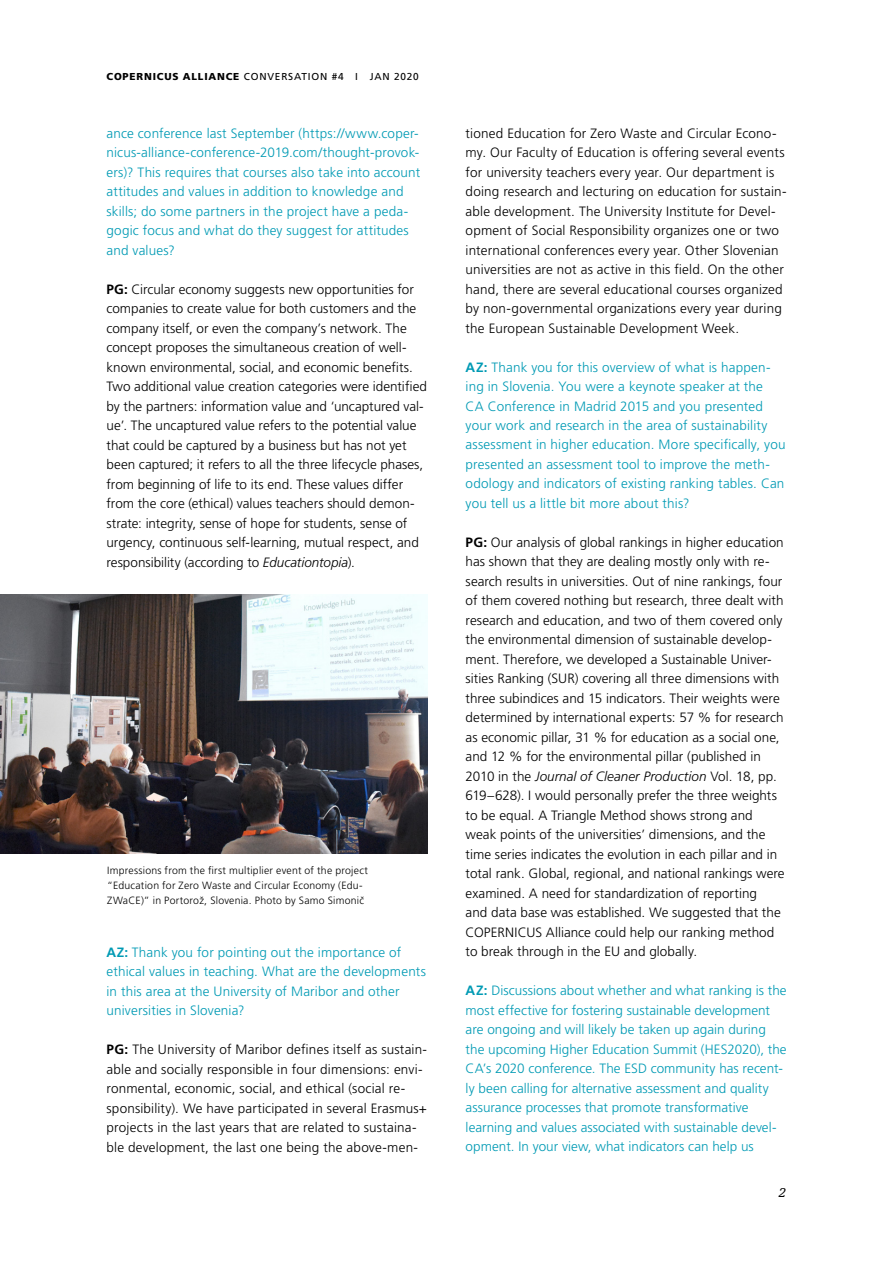
<style>
.page{position:relative;width:893px;height:1263px;background:#fff}
.page>*{position:absolute;margin:0;border:0;box-sizing:border-box;transform-origin:0 0}
.t1{font:300 13.5px/19.5px "Frutiger LT Pro";letter-spacing:.005em;color:#000}
.t2{font:300 13.5px/19.5px "Frutiger LT Pro";letter-spacing:.01em;color:#009ab4}
.t3{font:italic 13.5px "Egyptienne F";color:#000}
.t4{font:300 10.5px/15px "Frutiger LT Pro";letter-spacing:.02em;color:#000}
.t5{font:10.05px "Frutiger LT Pro";letter-spacing:.08em;color:#000}
.s1{font-weight:900}
.s2{font-weight:700}
.s3{font-style:italic}
</style>
<div class="page">
<img style="left:0;top:594px;width:427px;height:260px">
<p class="t5" style="left:107px;top:70px;width:314px"><span class="s1">COPERNICUS ALLIANCE</span> CONVERSATION #4 I JAN 2020</p>
<p class="t2" style="left:107px;top:123px;width:315px">ance conference last September (https://www.coper&shy;nicus-alliance-conference-2019.com/thought-provok&shy;ers)? This requires that courses also take into account attitudes and values in addition to knowledge and skills; do some partners in the project have a peda&shy;gogic focus and what do they suggest for attitudes and values?</p>
<p class="t1" style="left:107px;top:279px;width:322px"><span class="s2">PG:</span> Circular economy suggests new opportunities for companies to create value for both customers and the company itself, or even the company’s network. The concept proposes the simultaneous creation of well&shy;known environmental, social, and economic benefits.<br>Two additional value creation categories were identified by the partners: information value and ‘uncaptured val&shy;ue’. The uncaptured value refers to the potential value that could be captured by a business but has not yet been captured; it refers to all the three lifecycle phases, from beginning of life to its end. These values differ from the core (ethical) values teachers should demon&shy;strate: integrity, sense of hope for students, sense of urgency, continuous self-learning, mutual respect, and responsibility (according to <span class="s3">Educationtopia</span>).</p>
<p class="t4" style="left:107px;top:863px;width:262px">Impressions from the first multiplier event of the project “Education for Zero Waste and Circular Economy (Edu-<br>ZWaCE)” in Portorož, Slovenia. Photo by Samo Simonič</p>
<p class="t2" style="left:107px;top:942px;width:321px"><span class="s2">AZ:</span> Thank you for pointing out the importance of ethical values in teaching. What are the developments in this area at the University of Maribor and other universities in Slovenia?</p>
<p class="t1" style="left:107px;top:1040px;width:322px"><span class="s2">PG:</span> The University of Maribor defines itself as sustain&shy;able and socially responsible in four dimensions: envi&shy;ronmental, economic, social, and ethical (social re&shy;sponsibility). We have participated in several Erasmus+ projects in the last years that are related to sustaina&shy;ble development, the last one being the above-men-</p>
<p class="t1" style="left:466px;top:123px;width:323px">tioned Education for Zero Waste and Circular Econo&shy;my. Our Faculty of Education is offering several events for university teachers every year. Our department is doing research and lecturing on education for sustain&shy;able development. The University Institute for Devel&shy;opment of Social Responsibility organizes one or two international conferences every year. Other Slovenian universities are not as active in this field. On the other hand, there are several educational courses organized by non-governmental organizations every year during the European Sustainable Development Week.</p>
<p class="t2" style="left:466px;top:357px;width:321px"><span class="s2">AZ:</span> Thank you for this overview of what is happen&shy;ing in Slovenia. You were a keynote speaker at the<br>CA Conference in Madrid 2015 and you presented your work and research in the area of sustainability assessment in higher education. More specifically, you presented an assessment tool to improve the meth&shy;odology and indicators of existing ranking tables. Can you tell us a little bit more about this?</p>
<p class="t1" style="left:466px;top:533px;width:321px"><span class="s2">PG:</span> Our analysis of global rankings in higher education has shown that they are dealing mostly only with re&shy;search results in universities. Out of nine rankings, four of them covered nothing but research, three dealt with research and education, and two of them covered only the environmental dimension of sustainable develop&shy;ment. Therefore, we developed a Sustainable Univer&shy;sities Ranking (SUR) covering all three dimensions with three subindices and 15 indicators. Their weights were determined by international experts: 57 % for research as economic pillar, 31 % for education as a social one, and 12 % for the environmental pillar (published in 2010 in the <span class="s3">Journal of Cleaner Production</span> Vol. 18, pp.<br>619–628). I would personally prefer the three weights to be equal. A Triangle Method shows strong and weak points of the universities’ dimensions, and the time series indicates the evolution in each pillar and in total rank. Global, regional, and national rankings were examined. A need for standardization of reporting<br>and data base was established. We suggested that the COPERNICUS Alliance could help our ranking method to break through in the EU and globally.</p>
<p class="t2" style="left:466px;top:981px;width:323px"><span class="s2">AZ:</span> Discussions about whether and what ranking is the most effective for fostering sustainable development are ongoing and will likely be taken up again during the upcoming Higher Education Summit (HES2020), the CA’s 2020 conference. The ESD community has recent&shy;ly been calling for alternative assessment and quality assurance processes that promote transformative learning and values associated with sustainable devel&shy;opment. In your view, what indicators can help us</p>
<p class="t3" style="left:778px;top:1185px;width:9px">2</p>
</div>
